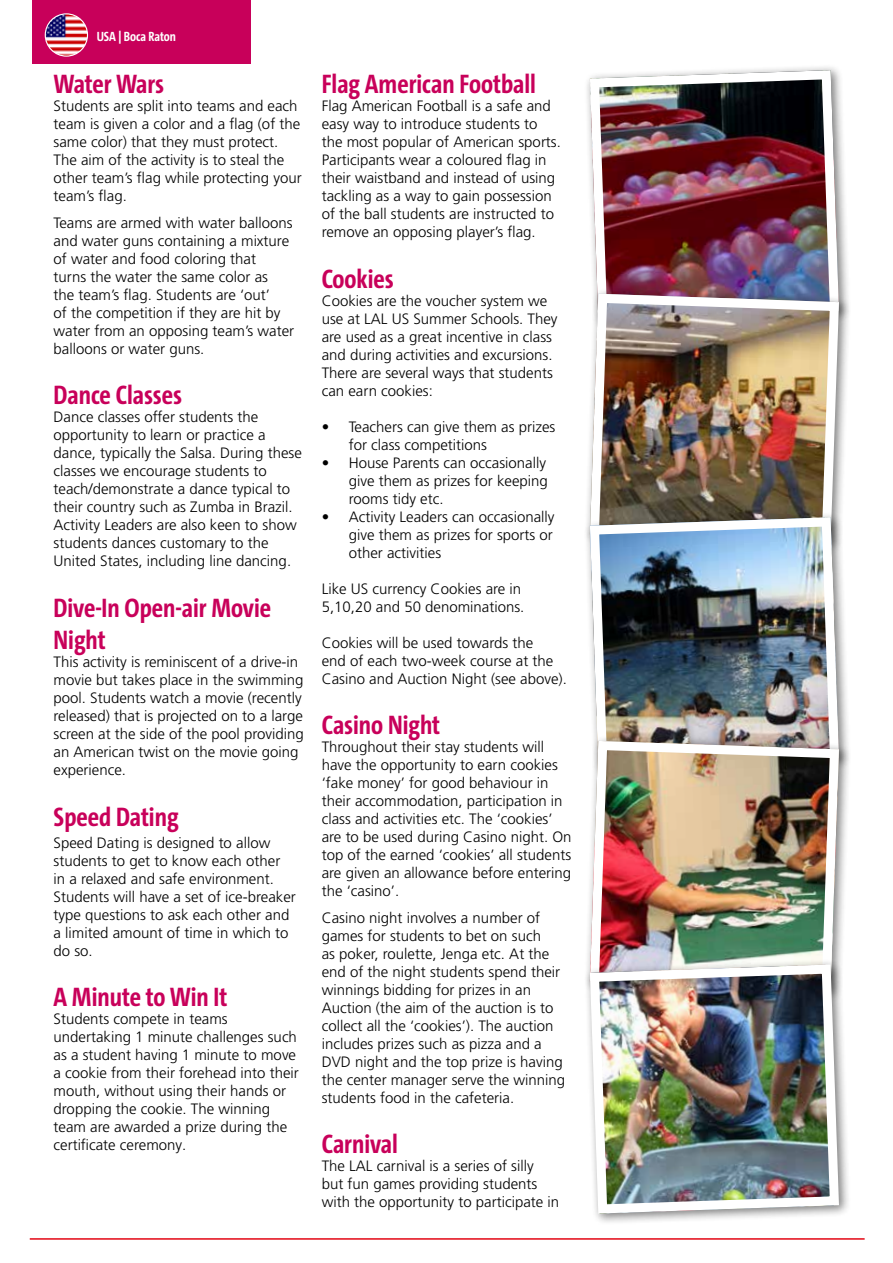
<style>
.page{position:relative;width:893px;height:1263px;background:#fff}
.page>*{position:absolute;margin:0;border:0;box-sizing:border-box;transform-origin:0 0}
.t1{font:700 27px/32.4px "The Sans Cd LF7";color:#c8005a}
.t2{font:300 15px/18px "Frutiger LT Pro";color:#000}
.t3{font:700 13.5px "The Sans Cd LF7";color:#fff}
</style>
<div class="page">
<hr style="left:30px;top:1238px;width:835px;height:2px;background:#e30613">
<div style="left:584px;top:64px;width:267px;height:267px;background:#000;opacity:.5"></div>
<img style="left:590px;top:70px;width:249px;height:218px">
<div style="left:590px;top:70px;width:249px;height:249px;border:9px solid #fff;border-radius:8px"></div>
<div style="left:584px;top:288px;width:267px;height:267px;background:#000;opacity:.5"></div>
<img style="left:590px;top:294px;width:248px;height:217px">
<div style="left:590px;top:294px;width:249px;height:249px;border:9px solid #fff;border-radius:8px"></div>
<div style="left:584px;top:511px;width:267px;height:268px;background:#000;opacity:.5"></div>
<img style="left:590px;top:517px;width:249px;height:218px">
<div style="left:590px;top:517px;width:249px;height:249px;border:9px solid #fff;border-radius:8px"></div>
<div style="left:584px;top:735px;width:267px;height:267px;background:#000;opacity:.5"></div>
<img style="left:590px;top:741px;width:249px;height:217px">
<div style="left:590px;top:741px;width:249px;height:249px;border:9px solid #fff;border-radius:8px"></div>
<div style="left:584px;top:958px;width:267px;height:268px;background:#000;opacity:.5"></div>
<img style="left:591px;top:965px;width:238px;height:248px">
<div style="left:590px;top:965px;width:249px;height:248px;border:9px solid #fff;border-radius:8px"></div>
<div style="left:32px;top:0;width:218px;height:64px;background:#c8005a"></div>
<img style="left:45px;top:14px;width:42px;height:42px;border-radius:21px">
<div style="left:45px;top:13px;width:43px;height:44px;border:1px solid #fff;border-radius:50%"></div>
<p class="t3" style="left:97px;top:27px;width:81px">USA | Boca Raton</p>
<h1 class="t1" style="left:54px;top:67px;width:112px">Water Wars</h1>
<p class="t2" style="left:54px;top:97px;width:250px">Students are split into teams and each team is given a color and a flag (of the same color) that they must protect.<br>The aim of the activity is to steal the other team’s flag while protecting your team’s flag.</p>
<p class="t2" style="left:54px;top:214px;width:242px">Teams are armed with water balloons and water guns containing a mixture of water and food coloring that<br>turns the water the same color as<br>the team’s flag. Students are ‘out’<br>of the competition if they are hit by water from an opposing team’s water balloons or water guns.</p>
<h1 class="t1" style="left:54px;top:378px;width:130px">Dance Classes</h1>
<p class="t2" style="left:54px;top:408px;width:250px">Dance classes offer students the opportunity to learn or practice a dance, typically the Salsa. During these classes we encourage students to teach/demonstrate a dance typical to their country such as Zumba in Brazil.<br>Activity Leaders are also keen to show students dances customary to the United States, including line dancing.</p>
<h1 class="t1" style="left:54px;top:591px;width:219px">Dive-In Open-air Movie<br>Night</h1>
<p class="t2" style="left:54px;top:653px;width:252px">This activity is reminiscent of a drive-in movie but takes place in the swimming pool. Students watch a movie (recently released) that is projected on to a large screen at the side of the pool providing an American twist on the movie going experience.</p>
<h1 class="t1" style="left:54px;top:799px;width:126px">Speed Dating</h1>
<p class="t2" style="left:54px;top:834px;width:244px">Speed Dating is designed to allow students to get to know each other<br>in a relaxed and safe environment.<br>Students will have a set of ice-breaker type questions to ask each other and a limited amount of time in which to do so.</p>
<h1 class="t1" style="left:54px;top:980px;width:175px">A Minute to Win It</h1>
<p class="t2" style="left:54px;top:1010px;width:247px">Students compete in teams undertaking 1 minute challenges such as a student having 1 minute to move a cookie from their forehead into their mouth, without using their hands or dropping the cookie. The winning team are awarded a prize during the certificate ceremony.</p>
<h1 class="t1" style="left:322px;top:67px;width:216px">Flag American Football</h1>
<p class="t2" style="left:322px;top:97px;width:241px">Flag American Football is a safe and easy way to introduce students to the most popular of American sports.<br>Participants wear a coloured flag in their waistband and instead of using tackling as a way to gain possession of the ball students are instructed to remove an opposing player’s flag.</p>
<h1 class="t1" style="left:322px;top:262px;width:74px">Cookies</h1>
<p class="t2" style="left:322px;top:292px;width:237px">Cookies are the voucher system we use at LAL US Summer Schools. They are used as a great incentive in class and during activities and excursions.<br>There are several ways that students can earn cookies:</p>
<p class="t2" style="left:349px;top:418px;width:208px;text-indent:-27px">• Teachers can give them as prizes for class competitions</p>
<p class="t2" style="left:349px;top:454px;width:201px;text-indent:-27px">• House Parents can occasionally give them as prizes for keeping rooms tidy etc.</p>
<p class="t2" style="left:349px;top:508px;width:207px;text-align:justify;text-indent:-27px">• Activity Leaders can occasionally give them as prizes for sports or other activities</p>
<p class="t2" style="left:322px;top:580px;width:204px">Like US currency Cookies are in<br>5,10,20 and 50 denominations.</p>
<p class="t2" style="left:322px;top:634px;width:247px">Cookies will be used towards the<br>end of each two-week course at the<br>Casino and Auction Night (see above).</p>
<h1 class="t1" style="left:322px;top:708px;width:120px">Casino Night</h1>
<p class="t2" style="left:322px;top:738px;width:251px">Throughout their stay students will have the opportunity to earn cookies ‘fake money’ for good behaviour in their accommodation, participation in class and activities etc. The ‘cookies’ are to be used during Casino night. On top of the earned ‘cookies’ all students are given an allowance before entering the ‘casino’.</p>
<p class="t2" style="left:322px;top:909px;width:245px">Casino night involves a number of games for students to bet on such<br>as poker, roulette, Jenga etc. At the end of the night students spend their winnings bidding for prizes in an Auction (the aim of the auction is to collect all the ‘cookies’). The auction includes prizes such as pizza and a DVD night and the top prize is having the center manager serve the winning students food in the cafeteria.</p>
<h1 class="t1" style="left:322px;top:1127px;width:78px">Carnival</h1>
<p class="t2" style="left:322px;top:1157px;width:239px">The LAL carnival is a series of silly<br>but fun games providing students with the opportunity to participate in</p>
</div>
